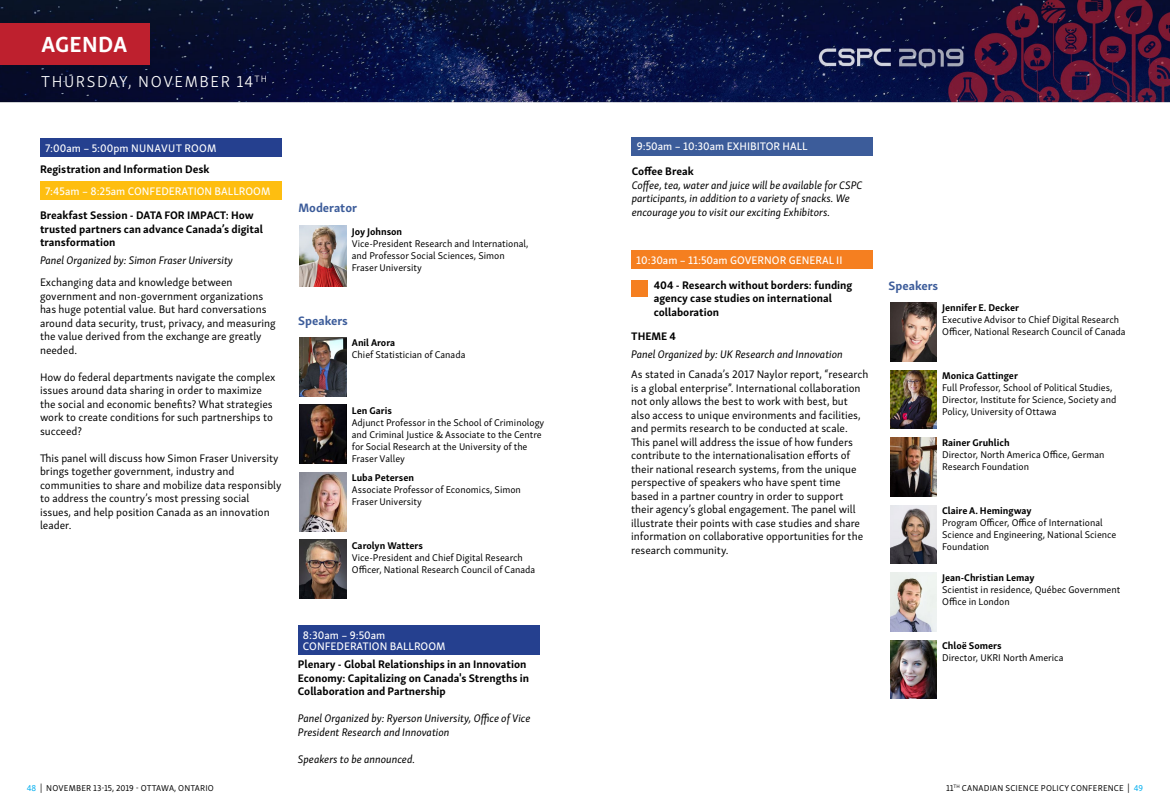
<style>
.page{position:relative;width:1170px;height:810px;background:#fff}
.page>*{position:absolute;margin:0;border:0;box-sizing:border-box;transform-origin:0 0}
.t1{font:700 22.5px "Skolar Sans Latn";letter-spacing:.01em;color:#fff}
.t2{font:300 16.25px "Skolar Sans Latn";letter-spacing:.1em;color:#fff}
.t3{font:700 12.5px "Skolar Sans Latn";color:#3c5c9a}
.t4{font:11.25px/13.5px "Skolar Sans Latn";color:#000}
.t5{font:700 11.25px/13.5px "Skolar Sans Latn";color:#000}
.t6{font:italic 11.25px/13.5px "Skolar Sans Latn";color:#000}
.t7{font:11.25px/11.2px "Skolar Sans Latn Me";color:#fff}
.t8{font:11.25px "Skolar Sans Latn Me";letter-spacing:.02em;color:#fff}
.t9{font:10px/12px "Skolar Sans Latn";color:#000}
.t10{font:700 10px "Skolar Sans Latn";color:#000}
.t11{font:8.75px "Skolar Sans Latn";letter-spacing:.02em;color:#000}
.s1{color:#00aeef}
</style>
<div class="page">
<img style="left:0;top:0;width:1170px;height:103px">
<div style="left:40px;top:138px;width:241px;height:19px;background:#25408f"></div>
<div style="left:40px;top:181px;width:241px;height:19px;background:#febe10"></div>
<div style="left:299px;top:221px;width:48px;height:68px;background:linear-gradient(to right,#fff,#fff)"></div>
<div style="left:298px;top:217px;width:49px;height:9px;background:#fff"></div>
<hr style="left:298px;top:226px;width:2px;height:63px;background:#fff">
<hr style="left:346px;top:226px;width:2px;height:59px;background:#fff">
<div style="left:346px;top:285px;width:189px;height:8px;background:#fff"></div>
<img style="left:300px;top:226px;width:46px;height:60px">
<img style="left:300px;top:337px;width:46px;height:59px">
<img style="left:300px;top:405px;width:46px;height:59px">
<img style="left:300px;top:472px;width:46px;height:59px">
<img style="left:300px;top:540px;width:46px;height:59px">
<div style="left:298px;top:625px;width:241px;height:30px;background:#25408f"></div>
<div style="left:0;top:23px;width:149px;height:41px;background:#be202e"></div>
<div style="left:631px;top:251px;width:241px;height:18px;background:#f57f20"></div>
<div style="left:631px;top:280px;width:17px;height:17px;background:#f57f20"></div>
<img style="left:890px;top:303px;width:47px;height:58px">
<img style="left:890px;top:370px;width:47px;height:59px">
<img style="left:890px;top:438px;width:47px;height:58px">
<img style="left:890px;top:505px;width:47px;height:59px">
<img style="left:890px;top:573px;width:47px;height:58px">
<img style="left:890px;top:640px;width:47px;height:59px">
<div style="left:632px;top:137px;width:241px;height:18px;background:#3c5c9a"></div>
<h1 class="t1" style="left:41px;top:26px;width:87px">AGENDA</h1>
<h2 class="t2" style="left:41px;top:69px;width:227px">THURSDAY, NOVEMBER 14<sup>TH</sup></h2>
<p class="t8" style="left:45px;top:139px;width:173px">7:00am – 5:00pm NUNAVUT ROOM</p>
<p class="t5" style="left:40px;top:162px;width:171px">Registration and Information Desk</p>
<p class="t7" style="left:45px;top:184px;width:227px">7:45am – 8:25am CONFEDERATION BALLROOM</p>
<p class="t5" style="left:40px;top:208px;width:225px">Breakfast Session - DATA FOR IMPACT: How trusted partners can advance Canada’s digital transformation</p>
<p class="t6" style="left:40px;top:253px;width:195px">Panel Organized by: Simon Fraser University</p>
<p class="t4" style="left:40px;top:275px;width:237px">Exchanging data and knowledge between government and non-government organizations has huge potential value. But hard conversations around data security, trust, privacy, and measuring the value derived from the exchange are greatly needed.</p>
<p class="t4" style="left:40px;top:370px;width:237px">How do federal departments navigate the complex issues around data sharing in order to maximize the social and economic benefits? What strategies work to create conditions for such partnerships to succeed?</p>
<p class="t4" style="left:40px;top:451px;width:243px">This panel will discuss how Simon Fraser University brings together government, industry and communities to share and mobilize data responsibly to address the country’s most pressing social issues, and help position Canada as an innovation leader.</p>
<p class="t3" style="left:298px;top:198px;width:60px">Moderator</p>
<p class="t10" style="left:352px;top:223px;width:52px">Joy Johnson</p>
<p class="t9" style="left:352px;top:236px;width:178px">Vice-President Research and International, and Professor Social Sciences, Simon<br>Fraser University</p>
<p class="t3" style="left:298px;top:310px;width:51px">Speakers</p>
<p class="t10" style="left:352px;top:334px;width:45px">Anil Arora</p>
<p class="t9" style="left:352px;top:348px;width:115px">Chief Statistician of Canada</p>
<p class="t10" style="left:352px;top:402px;width:42px">Len Garis</p>
<p class="t9" style="left:352px;top:415px;width:194px">Adjunct Professor in the School of Criminology and Criminal Justice &amp; Associate to the Centre for Social Research at the University of the Fraser Valley</p>
<p class="t10" style="left:352px;top:469px;width:64px">Luba Petersen</p>
<p class="t9" style="left:352px;top:483px;width:171px">Associate Professor of Economics, Simon<br>Fraser University</p>
<p class="t10" style="left:352px;top:537px;width:73px">Carolyn Watters</p>
<p class="t9" style="left:352px;top:550px;width:185px">Vice-President and Chief Digital Research<br>Officer, National Research Council of Canada</p>
<p class="t7" style="left:303px;top:628px;width:144px">8:30am – 9:50am<br>CONFEDERATION BALLROOM</p>
<p class="t5" style="left:298px;top:657px;width:233px">Plenary - Global Relationships in an Innovation<br>Economy: Capitalizing on Canada's Strengths in<br>Collaboration and Partnership</p>
<p class="t6" style="left:298px;top:711px;width:234px">Panel Organized by: Ryerson University, Office of Vice<br>President Research and Innovation</p>
<p class="t6" style="left:298px;top:752px;width:119px">Speakers to be announced.</p>
<p class="t7" style="left:637px;top:140px;width:173px">9:50am – 10:30am EXHIBITOR HALL</p>
<p class="t5" style="left:632px;top:163px;width:64px">Coffee Break</p>
<p class="t6" style="left:632px;top:177px;width:232px">Coffee, tea, water and juice will be available for CSPC participants, in addition to a variety of snacks. We encourage you to visit our exciting Exhibitors.</p>
<p class="t7" style="left:636px;top:254px;width:208px">10:30am – 11:50am GOVERNOR GENERAL II</p>
<p class="t5" style="left:654px;top:277px;width:200px">404 - Research without borders: funding agency case studies on international collaboration</p>
<p class="t5" style="left:631px;top:329px;width:46px">THEME 4</p>
<p class="t6" style="left:631px;top:347px;width:213px">Panel Organized by: UK Research and Innovation</p>
<p class="t4" style="left:631px;top:367px;width:239px">As stated in Canada’s 2017 Naylor report, “research is a global enterprise”. International collaboration not only allows the best to work with best, but also access to unique environments and facilities, and permits research to be conducted at scale.<br>This panel will address the issue of how funders contribute to the internationalisation efforts of their national research systems, from the unique perspective of speakers who have spent time based in a partner country in order to support their agency’s global engagement. The panel will illustrate their points with case studies and share information on collaborative opportunities for the research community.</p>
<p class="t3" style="left:889px;top:275px;width:51px">Speakers</p>
<p class="t10" style="left:942px;top:300px;width:78px">Jennifer E. Decker</p>
<p class="t9" style="left:942px;top:313px;width:185px">Executive Advisor to Chief Digital Research<br>Officer, National Research Council of Canada</p>
<p class="t10" style="left:942px;top:367px;width:77px">Monica Gattinger</p>
<p class="t9" style="left:942px;top:381px;width:176px">Full Professor, School of Political Studies,<br>Director, Institute for Science, Society and<br>Policy, University of Ottawa</p>
<p class="t10" style="left:942px;top:435px;width:69px">Rainer Gruhlich</p>
<p class="t9" style="left:942px;top:448px;width:164px">Director, North America Office, German<br>Research Foundation</p>
<p class="t10" style="left:942px;top:502px;width:91px">Claire A. Hemingway</p>
<p class="t9" style="left:942px;top:516px;width:176px">Program Officer, Office of International<br>Science and Engineering, National Science<br>Foundation</p>
<p class="t10" style="left:942px;top:570px;width:94px">Jean-Christian Lemay</p>
<p class="t9" style="left:942px;top:583px;width:180px">Scientist in residence, Québec Government<br>Office in London</p>
<p class="t10" style="left:942px;top:637px;width:61px">Chloë Somers</p>
<p class="t9" style="left:942px;top:651px;width:123px">Director, UKRI North America</p>
<p class="t11" style="left:27px;top:781px;width:189px"><span class="s1">48</span> | NOVEMBER 13-15, 2019 - OTTAWA, ONTARIO</p>
<p class="t11" style="left:946px;top:781px;width:199px">11<sup>TH</sup> CANADIAN SCIENCE POLICY CONFERENCE | <span class="s1">49</span></p>
</div>
